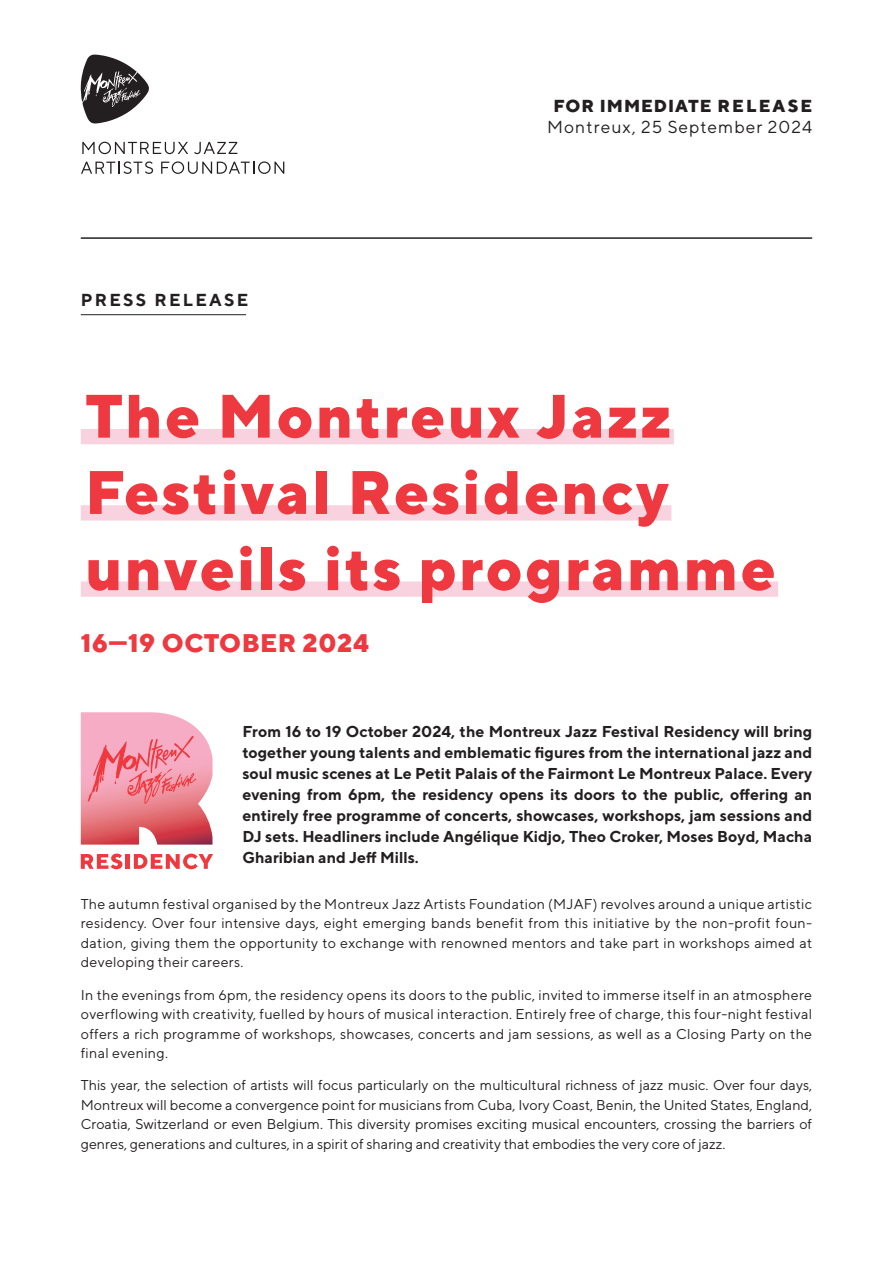
<style>
.page{position:relative;width:893px;height:1263px;background:#fff}
.page>*{position:absolute;margin:0;border:0;box-sizing:border-box;transform-origin:0 0}
.afom_Titre_page{font:800 61.2px "TT Norms";letter-spacing:.035em;color:#ee3940}
.Chapeau{font:800 25.5px "TT Norms";letter-spacing:.02em;color:#ee3940}
.t1{font:17.4px "TT Norms";letter-spacing:.06em;color:#231f20}
.t2{font:800 17.4px "TT Norms";letter-spacing:.06em;color:#231f20}
.t3{font:700 17.4px "TT Norms";letter-spacing:.13em;color:#231f20}
.Chapeau-2{font:700 15.75px/21px "TT Norms";color:#231f20;text-align:justify}
.Texte{font:14.25px/19.5px "TT Norms";letter-spacing:.02em;color:#231f20;text-align:justify}
</style>
<div class="page">
<svg style="left:81px;top:55px;width:68px;height:68px"></svg>
<svg style="left:82px;top:142px;width:106px;height:12px"></svg>
<svg style="left:194px;top:142px;width:43px;height:12px"></svg>
<svg style="left:81px;top:161px;width:72px;height:13px"></svg>
<svg style="left:161px;top:161px;width:123px;height:13px"></svg>
<svg style="left:81px;top:854px;width:41px;height:15px"></svg>
<hr style="left:126px;top:854px;width:4px;height:15px;background:#ee3a3e">
<svg style="left:134px;top:854px;width:79px;height:15px"></svg>
<svg style="left:81px;top:712px;width:131px;height:133px;background:#ec8e9d"></svg>
<div style="left:81px;top:429px;width:593px;height:15px;background:#f9d2e0"></div>
<div style="left:81px;top:505px;width:590px;height:15px;background:#f9d2e0"></div>
<div style="left:81px;top:581px;width:697px;height:16px;background:#f9d2e0"></div>
<hr style="left:81px;top:237px;width:731px;height:2px;background:#231f20">
<hr style="left:81px;top:314px;width:165px;height:1px;background:#231f20">
<p class="t3" style="left:81px;top:289px;width:169px">PRESS RELEASE</p>
<p class="t2" style="left:553px;top:95px;width:260px">FOR IMMEDIATE RELEASE</p>
<p class="t1" style="left:547px;top:116px;width:267px">Montreux, 25 September 2024</p>
<p class="afom_Titre_page" style="left:85px;top:377px;width:588px">The Montreux Jazz</p>
<p class="afom_Titre_page" style="left:85px;top:453px;width:586px">Festival Residency</p>
<p class="afom_Titre_page" style="left:85px;top:529px;width:692px">unveils its programme</p>
<p class="Chapeau" style="left:81px;top:626px;width:290px">16—19 OCTOBER 2024</p>
<p class="Chapeau-2" style="left:242px;top:721px;width:571px">From 16 to 19 October 2024, the Montreux Jazz Festival Residency will bring together young talents and emblematic figures from the international jazz and soul music scenes at Le Petit Palais of the Fairmont Le Montreux Palace. Every evening from 6pm, the residency opens its doors to the public, offering an entirely free programme of concerts, showcases, workshops, jam sessions and DJ sets. Headliners include Angélique Kidjo, Theo Croker, Moses Boyd, Macha Gharibian and Jeff Mills.</p>
<p class="Texte" style="left:81px;top:894px;width:733px">The autumn festival organised by the Montreux Jazz Artists Foundation (MJAF) revolves around a unique artistic residency. Over four intensive days, eight emerging bands benefit from this initiative by the non-profit foun&shy;dation, giving them the opportunity to exchange with renowned mentors and take part in workshops aimed at developing their careers.</p>
<p class="Texte" style="left:81px;top:984px;width:733px">In the evenings from 6pm, the residency opens its doors to the public, invited to immerse itself in an atmosphere overflowing with creativity, fuelled by hours of musical interaction. Entirely free of charge, this four-night festival offers a rich programme of workshops, showcases, concerts and jam sessions, as well as a Closing Party on the final evening.</p>
<p class="Texte" style="left:81px;top:1075px;width:733px">This year, the selection of artists will focus particularly on the multicultural richness of jazz music. Over four days, Montreux will become a convergence point for musicians from Cuba, Ivory Coast, Benin, the United States, England, Croatia, Switzerland or even Belgium. This diversity promises exciting musical encounters, crossing the barriers of genres, generations and cultures, in a spirit of sharing and creativity that embodies the very core of jazz.</p>
</div>
